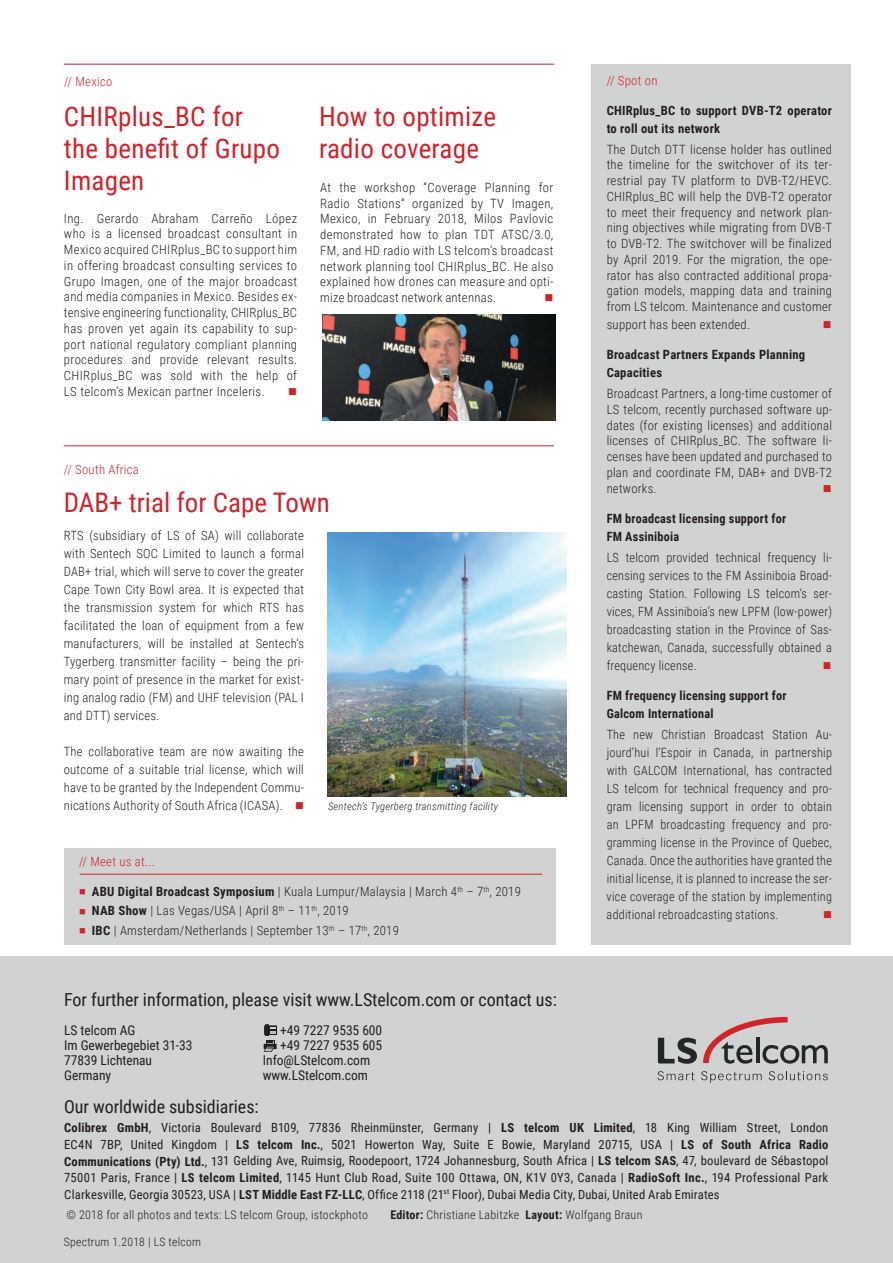
<style>
.page{position:relative;width:893px;height:1263px;background:#fff}
.page>*{position:absolute;margin:0;border:0;box-sizing:border-box;transform-origin:0 0}
.t1{font:27px/32.4px "Roboto Condensed";letter-spacing:.01em;color:#d1232a}
.t2{font:18px "Roboto Condensed";letter-spacing:-.005em;color:#231f20}
.t3{font:15px "Roboto Condensed";letter-spacing:.03em;color:#231f20}
.t4{font:13.5px "Roboto Condensed";letter-spacing:-.005em;color:#231f20}
.t5{font:300 12.75px/15.8px "Roboto Condensed";letter-spacing:.02em;color:#231f20;text-align:justify}
.t6{font:300 12.75px/18px "Roboto Condensed";letter-spacing:.02em;color:#231f20;text-align:justify;scale:.96 1}
.t7{font:700 12.75px/18px "Roboto Condensed";letter-spacing:.02em;color:#231f20}
.t8{font:700 12.75px/18px "Roboto Condensed";letter-spacing:.02em;color:#231f20;scale:.96 1}
.t9{font:300 12.75px "Roboto Condensed";letter-spacing:.02em;color:#d1232a}
.t10{font:12.6px/16.5px "Roboto Condensed";letter-spacing:.01em;color:#231f20;text-align:justify}
.t11{font:300 12px "Roboto Condensed";letter-spacing:.02em;color:#231f20}
.t12{font:12px "Wingdings";color:#d1232a}
.t13{font:12px "Wingdings";color:#d1232a;scale:.96 1}
.t14{font:300 11.7px "Roboto Condensed";letter-spacing:.02em;color:#231f20}
.t15{font:italic 300 10.5px "Roboto Condensed";letter-spacing:.025em;color:#231f20}
.s1{color:#d1232a}
.s2{font-weight:700}
</style>
<div class="page">
<div style="left:0;top:957px;width:893px;height:306px;background:#d1d2d2"></div>
<svg style="left:703px;top:1017px;width:125px;height:47px"></svg>
<svg style="left:658px;top:1038px;width:39px;height:26px"></svg>
<svg style="left:657px;top:1071px;width:38px;height:9px"></svg>
<svg style="left:701px;top:1071px;width:61px;height:12px"></svg>
<svg style="left:769px;top:1071px;width:59px;height:9px"></svg>
<div style="left:264px;top:1044px;width:13px;height:5px;background:#615f60"></div>
<div style="left:264px;top:1025px;width:13px;height:10px;background:#231f20"></div>
<svg style="left:264px;top:1024px;width:12px;height:28px"></svg>
<div style="left:64px;top:848px;width:492px;height:97px;background:#d1d2d2"></div>
<hr style="left:80px;top:874px;width:462px;height:1px;background:#d1232a">
<hr style="left:892px;top:1213px;width:1px;height:50px;background:#d1232a">
<div style="left:591px;top:64px;width:259px;height:881px;background:#d1d2d2"></div>
<hr style="left:64px;top:64px;width:490px;height:1px;background:#d1232a">
<hr style="left:64px;top:445px;width:490px;height:1px;background:#d1232a">
<img style="left:322px;top:314px;width:234px;height:107px">
<img style="left:327px;top:533px;width:239px;height:263px">
<p class="t9" style="left:64px;top:73px;width:50px">// Mexico</p>
<h1 class="t1" style="left:64px;top:99px;width:218px">CHIRplus_BC for the benefit of Grupo<br>Imagen</h1>
<h1 class="t1" style="left:319px;top:99px;width:179px">How to optimize radio coverage</h1>
<p class="t5" style="left:64px;top:210px;width:235px">Ing. Gerardo Abraham Carreño López who is a licensed broadcast consultant in Mexico acquired CHIRplus_BC to support him in offering broadcast consulting services to Grupo Imagen, one of the major broadcast and media companies in Mexico. Besides ex&shy;tensive engineering functionality, CHIRplus_BC has proven yet again its capability to sup&shy;port national regulatory compliant planning procedures and provide relevant results.<br>CHIRplus_BC was sold with the help of LS telcom’s Mexican partner Inceleris.</p>
<p class="t5" style="left:320px;top:179px;width:235px">At the workshop “Coverage Planning for Radio Stations” organized by TV Imagen, Mexico, in February 2018, Milos Pavlovic demonstrated how to plan TDT ATSC/3.0, FM, and HD radio with LS telcom’s broadcast network planning tool CHIRplus_BC. He also explained how drones can measure and opti&shy;mize broadcast network antennas.</p>
<p class="t12" style="left:544px;top:291px;width:10px">■</p>
<p class="t12" style="left:288px;top:385px;width:10px">■</p>
<p class="t9" style="left:64px;top:460px;width:76px">// South Africa</p>
<h1 class="t1" style="left:64px;top:485px;width:267px">DAB+ trial for Cape Town</h1>
<p class="t5" style="left:64px;top:526px;width:242px;line-height:18px">RTS (subsidiary of LS of SA) will collaborate with Sentech SOC Limited to launch a formal DAB+ trial, which will serve to cover the greater Cape Town City Bowl area. It is expected that the transmission system for which RTS has facilitated the loan of equipment from a few manufacturers, will be installed at Sentech’s Tygerberg transmitter facility – being the pri&shy;mary point of presence in the market for exist&shy;ing analog radio (FM) and UHF television (PAL I and DTT) services.</p>
<p class="t5" style="left:64px;top:742px;width:242px;line-height:18px">The collaborative team are now awaiting the outcome of a suitable trial license, which will have to be granted by the Independent Commu&shy;nications Authority of South Africa (ICASA). <span class="s1">■</span></p>
<p class="t15" style="left:328px;top:799px;width:171px">Sentech’s Tygerberg transmitting facility</p>
<p class="t9" style="left:79px;top:853px;width:77px">// Meet us at...</p>
<p class="t5" style="left:79px;top:883px;width:443px"><span class="s1">■</span> <span class="s2">ABU Digital Broadcast Symposium</span> | Kuala Lumpur/Malaysia | March 4<sup>th</sup> – 7<sup>th</sup>, 2019</p>
<p class="t5" style="left:79px;top:902px;width:271px"><span class="s1">■</span> <span class="s2">NAB Show</span> | Las Vegas/USA | April 8<sup>th</sup> – 11<sup>th</sup>, 2019</p>
<p class="t5" style="left:79px;top:922px;width:321px"><span class="s1">■</span> <span class="s2">IBC</span> | Amsterdam/Netherlands | September 13<sup>th</sup> – 17<sup>th</sup>, 2019</p>
<h2 class="t2" style="left:64px;top:986px;width:494px">For further information, please visit www.LStelcom.com or contact us:</h2>
<p class="t4" style="left:64px;top:1021px;width:73px">LS telcom AG</p>
<p class="t4" style="left:280px;top:1021px;width:104px">+49 7227 9535 600</p>
<p class="t4" style="left:64px;top:1036px;width:130px">Im Gewerbegebiet 31-33</p>
<p class="t4" style="left:280px;top:1036px;width:104px">+49 7227 9535 605</p>
<p class="t4" style="left:64px;top:1051px;width:89px">77839 Lichtenau</p>
<p class="t4" style="left:263px;top:1051px;width:109px">Info@LStelcom.com</p>
<p class="t4" style="left:64px;top:1066px;width:48px">Germany</p>
<p class="t4" style="left:263px;top:1066px;width:107px">www.LStelcom.com</p>
<p class="t9" style="left:607px;top:71px;width:52px">// Spot on</p>
<p class="t7" style="left:607px;top:101px;width:227px">CHIRplus_BC to support DVB-T2 operator to roll out its network</p>
<p class="t5" style="left:607px;top:141px;width:227px">The Dutch DTT license holder has outlined the timeline for the switchover of its ter&shy;restrial pay TV platform to DVB-T2/HEVC.<br>CHIRplus_BC will help the DVB-T2 operator to meet their frequency and network plan&shy;ning objectives while migrating from DVB-T to DVB-T2. The switchover will be finalized by April 2019. For the migration, the ope&shy;rator has also contracted additional propa&shy;gation models, mapping data and training from LS telcom. Maintenance and customer</p>
<p class="t5" style="left:607px;top:316px;width:145px">support has been extended.</p>
<p class="t13" style="left:823px;top:318px;width:10px">■</p>
<p class="t7" style="left:607px;top:345px;width:200px">Broadcast Partners Expands Planning<br>Capacities</p>
<p class="t5" style="left:607px;top:385px;width:227px">Broadcast Partners, a long-time customer of LS telcom, recently purchased software up&shy;dates (for existing licenses) and additional licenses of CHIRplus_BC. The software li&shy;censes have been updated and purchased to plan and coordinate FM, DAB+ and DVB-T2 networks.</p>
<p class="t12" style="left:823px;top:482px;width:10px">■</p>
<p class="t8" style="left:607px;top:509px;width:189px">FM broadcast licensing support for<br>FM Assiniboia</p>
<p class="t6" style="left:607px;top:548px;width:236px">LS telcom provided technical frequency li&shy;censing services to the FM Assiniboia Broad&shy;casting Station. Following LS telcom’s ser&shy;vices, FM Assiniboia’s new LPFM (low-power) broadcasting station in the Province of Sas&shy;katchewan, Canada, successfully obtained a frequency license.</p>
<p class="t13" style="left:823px;top:659px;width:10px">■</p>
<p class="t8" style="left:607px;top:686px;width:189px">FM frequency licensing support for<br>Galcom International</p>
<p class="t6" style="left:607px;top:725px;width:236px">The new Christian Broadcast Station Au&shy;jourd’hui l’Espoir in Canada, in partnership with GALCOM International, has contracted LS telcom for technical frequency and pro&shy;gram licensing support in order to obtain an LPFM broadcasting frequency and pro&shy;gramming license in the Province of Quebec, Canada. Once the authorities have granted the initial license, it is planned to increase the ser&shy;vice coverage of the station by implementing additional rebroadcasting stations.</p>
<p class="t12" style="left:823px;top:908px;width:10px">■</p>
<h2 class="t2" style="left:64px;top:1094px;width:196px">Our worldwide subsidiaries:</h2>
<p class="t10" style="left:64px;top:1119px;width:766px"><span class="s2">Colibrex GmbH</span>, Victoria Boulevard B109, 77836 Rheinmünster, Germany | <span class="s2">LS telcom UK Limited</span>, 18 King William Street, London EC4N 7BP, United Kingdom | <span class="s2">LS telcom Inc.</span>, 5021 Howerton Way, Suite E Bowie, Maryland 20715, USA | <span class="s2">LS of South Africa Radio Communications (Pty) Ltd.</span>, 131 Gelding Ave, Ruimsig, Roodepoort, 1724 Johannesburg, South Africa | <span class="s2">LS telcom SAS</span>, 47, boulevard de Sébastopol 75001 Paris, France | <span class="s2">LS telcom Limited</span>, 1145 Hunt Club Road, Suite 100 Ottawa, ON, K1V 0Y3, Canada | <span class="s2">RadioSoft Inc.</span>, 194 Professional Park Clarkesville, Georgia 30523, USA | <span class="s2">LST Middle East FZ-LLC</span>, Office 2118 (21<sup>st</sup> Floor), Dubai Media City, Dubai, United Arab Emirates</p>
<p class="t11" style="left:66px;top:1206px;width:303px">© 2018 for all photos and texts: LS telcom Group, istockphoto</p>
<p class="t11" style="left:390px;top:1206px;width:254px"><span class="s2">Editor:</span> Christiane Labitzke <span class="s2">Layout:</span> Wolfgang Braun</p>
<p class="t14" style="left:64px;top:1234px;width:138px">Spectrum 1.2018 | LS telcom</p>
<p class="t3" style="left:64px;top:1208px;width:130px">www..LStelcom.com</p>
</div>
